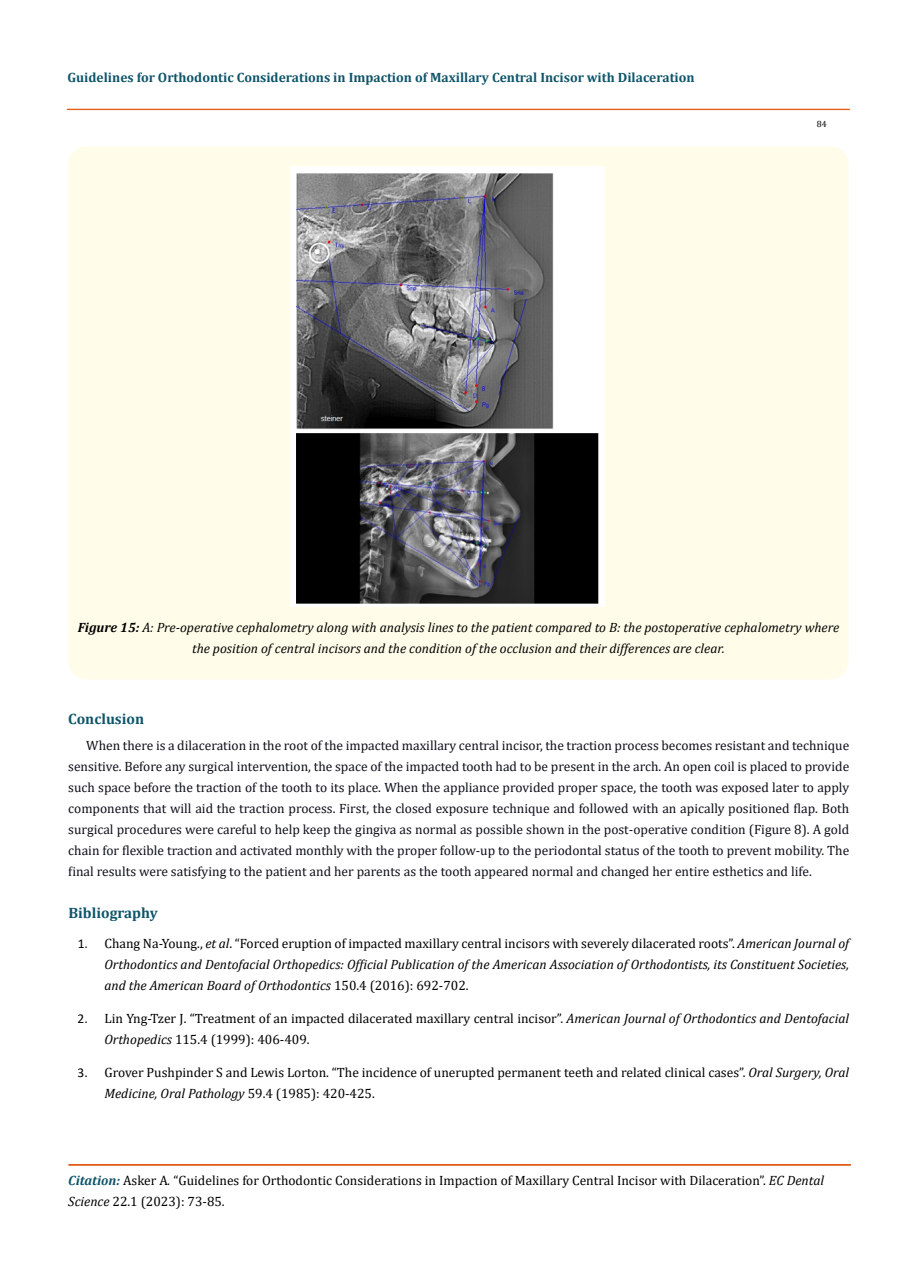
<style>
.page{position:relative;width:917px;height:1278px;background:#fff}
.page>*{position:absolute;margin:0;border:0;box-sizing:border-box;transform-origin:0 0}
.t1{font:700 15px "Cambria";color:#0e546a}
.t2{font:13.5px/21px "Cambria";color:#0e101a;text-align:justify}
.t3{font:italic 13.5px/21px "Cambria";color:#000;text-align:center}
.t4{font:13.5px/21px "Cambria";color:#000}
.t5{font:700 13.5px "Cambria";color:#0e546a}
.t6{font:9px "Cambria";color:#000}
.s1{font-weight:700}
.s2{font-family:"Calibri";font-style:normal}
.s3{font-style:normal}
.s4{font-family:"Calibri"}
.s5{font-style:italic}
.s6{font-weight:700;font-style:italic;color:#0e546a}
</style>
<div class="page">
<div style="left:67px;top:109px;width:782px;height:1px;border:1px solid #e05d1a"></div>
<div style="left:68px;top:1165px;width:782px;height:1px;border:1px solid #e05d1a"></div>
<div style="left:68px;top:147px;width:780px;height:533px;background:#fffde9;border-radius:18px"></div>
<img style="left:290px;top:166px;width:315px;height:440px">
<p class="t5" style="left:68px;top:68px;width:628px">Guidelines for Orthodontic Considerations in Impaction of Maxillary Central Incisor with Dilaceration</p>
<p class="t6" style="left:816px;top:118px;width:11px">84</p>
<p class="t3" style="left:78px;top:617px;width:763px"><span class="s1">Figure 15:</span> A: Pre-operative cephalometry along with analysis lines to the patient compared to B: the postoperative cephalometry where the position of central incisors and the condition of the occlusion and their differences are clear.</p>
<p class="t1" style="left:68px;top:709px;width:77px">Conclusion</p>
<p class="t2" style="left:68px;top:735px;width:782px;text-indent:18px">When there is a dilaceration in the root of the impacted maxillary central incisor, the traction process becomes resistant and technique sensitive. Before any surgical intervention, the space of the impacted tooth had to be present in the arch. An open coil is placed to provide such space before the traction of the tooth to its place. When the appliance provided proper space, the tooth was exposed later to apply components that will aid the traction process. First, the closed exposure technique and followed with an apically positioned flap. Both surgical procedures were careful to help keep the gingiva as normal as possible shown in the post-operative condition (Figure 8). A gold chain for flexible traction and activated monthly with the proper follow-up to the periodontal status of the tooth to prevent mobility. The final results were satisfying to the patient and her parents as the tooth appeared normal and changed her entire esthetics and life.</p>
<p class="t1" style="left:68px;top:902px;width:91px">Bibliography</p>
<p class="t3" style="left:104px;top:932px;width:746px;text-align:justify;text-indent:-27px"><span class="s2">1.</span> <span class="s3">Chang Na-Young.,</span> et al<span class="s3">. “Forced eruption of impacted maxillary central incisors with severely dilacerated roots”.</span> American Journal of Orthodontics and Dentofacial Orthopedics: Official Publication of the American Association of Orthodontists, its Constituent Societies, and the American Board of Orthodontics <span class="s3">150.4 (2016): 692-702.</span></p>
<p class="t4" style="left:104px;top:1008px;width:746px;text-indent:-27px"><span class="s4">2.</span> Lin Yng-Tzer J. “Treatment of an impacted dilacerated maxillary central incisor”. <span class="s5">American Journal of Orthodontics and Dentofacial<br>Orthopedics</span> 115.4 (1999): 406-409.</p>
<p class="t4" style="left:104px;top:1062px;width:746px;text-indent:-27px"><span class="s4">3.</span> Grover Pushpinder S and Lewis Lorton. “The incidence of unerupted permanent teeth and related clinical cases”. <span class="s5">Oral Surgery, Oral<br>Medicine, Oral Pathology</span> 59.4 (1985): 420-425.</p>
<p class="t4" style="left:68px;top:1170px;width:757px"><span class="s6">Citation:</span> Asker A<span class="s5">.</span> “Guidelines for Orthodontic Considerations in Impaction of Maxillary Central Incisor with Dilaceration”. <span class="s5">EC Dental<br>Science</span> 22.1 (2023): 73-85.</p>
</div>
